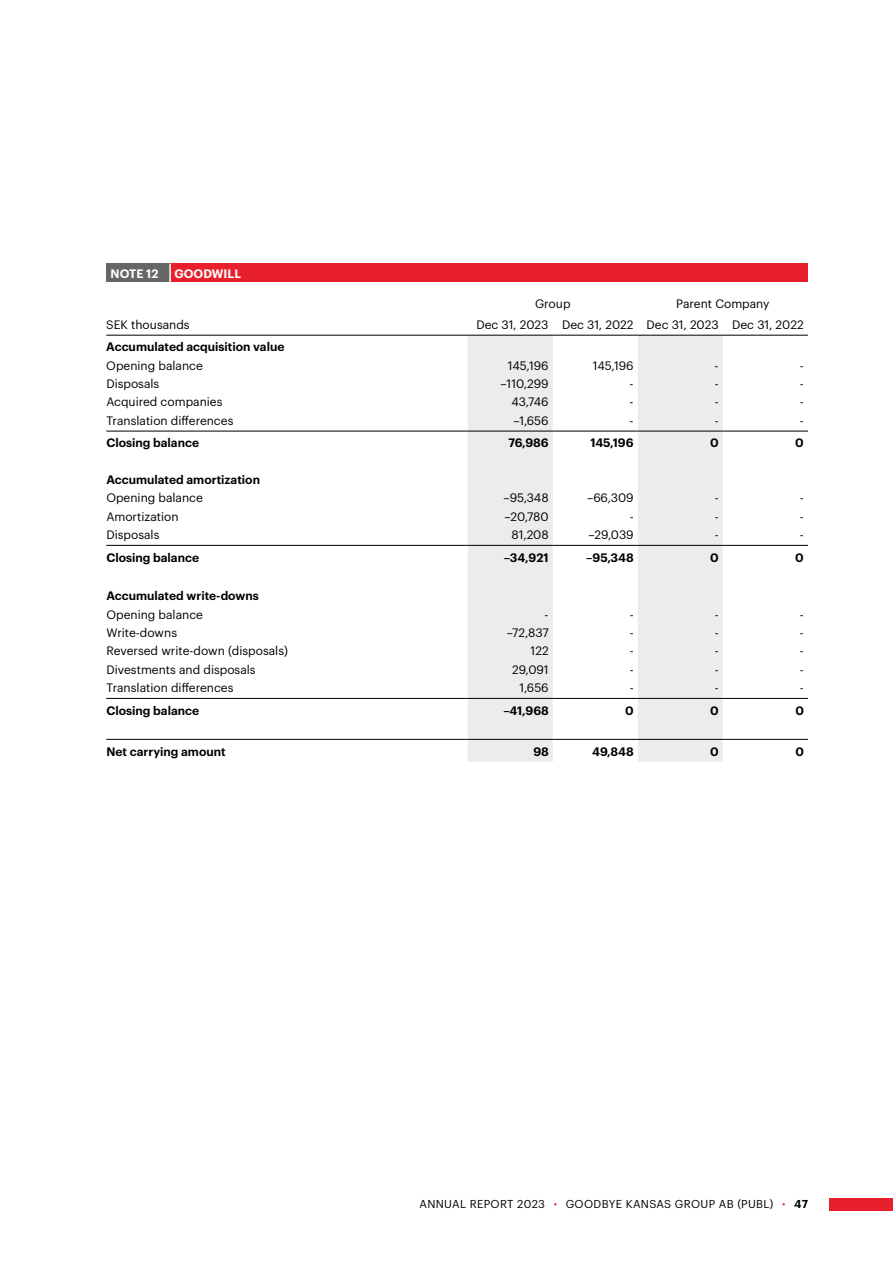
<style>
.page{position:relative;width:893px;height:1263px;background:#fff}
.page>*{position:absolute;margin:0;border:0;box-sizing:border-box;transform-origin:0 0}
.t1{font:12px "Graphik";color:#000}
.t2{font:600 12px "Graphik";color:#000}
.t3{font:600 12px "Graphik";letter-spacing:.005em;color:#fff}
.t4{font:11.25px "Graphik";letter-spacing:.03em;color:#000}
.s1{font-weight:700;color:#e8202e}
.s2{font-weight:600}
</style>
<div class="page">
<div style="left:829px;top:1198px;width:64px;height:13px;background:#e8202e"></div>
<div style="left:106px;top:264px;width:64px;height:18px;background:#656765"></div>
<div style="left:170px;top:264px;width:638px;height:18px;background:#e8202e"></div>
<svg style="left:169px;top:264px;width:2px;height:18px"></svg>
<svg style="left:468px;top:336px;width:255px;height:426px;fill:#ececec"></svg>
<hr style="left:106px;top:335px;width:362px;height:1px;background:#000">
<hr style="left:468px;top:335px;width:85px;height:1px;background:#000">
<hr style="left:553px;top:335px;width:85px;height:1px;background:#000">
<hr style="left:638px;top:335px;width:85px;height:1px;background:#000">
<hr style="left:723px;top:335px;width:85px;height:1px;background:#000">
<hr style="left:106px;top:431px;width:362px;height:1px;background:#000">
<hr style="left:468px;top:431px;width:85px;height:1px;background:#000">
<hr style="left:553px;top:431px;width:85px;height:1px;background:#000">
<hr style="left:638px;top:431px;width:85px;height:1px;background:#000">
<hr style="left:723px;top:431px;width:85px;height:1px;background:#000">
<hr style="left:106px;top:545px;width:362px;height:1px;background:#000">
<hr style="left:106px;top:698px;width:362px;height:1px;background:#000">
<hr style="left:106px;top:739px;width:362px;height:1px;background:#000">
<hr style="left:468px;top:545px;width:85px;height:1px;background:#000">
<hr style="left:553px;top:545px;width:85px;height:1px;background:#000">
<hr style="left:638px;top:545px;width:85px;height:1px;background:#000">
<hr style="left:723px;top:545px;width:85px;height:1px;background:#000">
<hr style="left:468px;top:698px;width:85px;height:1px;background:#000">
<hr style="left:553px;top:698px;width:85px;height:1px;background:#000">
<hr style="left:638px;top:698px;width:85px;height:1px;background:#000">
<hr style="left:723px;top:698px;width:85px;height:1px;background:#000">
<hr style="left:468px;top:739px;width:85px;height:1px;background:#000">
<hr style="left:553px;top:739px;width:85px;height:1px;background:#000">
<hr style="left:638px;top:739px;width:85px;height:1px;background:#000">
<hr style="left:723px;top:739px;width:85px;height:1px;background:#000">
<p class="t3" style="left:111px;top:264px;width:50px">NOTE 12</p>
<p class="t3" style="left:174px;top:264px;width:68px">GOODWILL</p>
<p class="t1" style="left:535px;top:295px;width:37px">Group</p>
<p class="t1" style="left:676px;top:295px;width:95px">Parent Company</p>
<p class="t1" style="left:106px;top:315px;width:85px">SEK thousands</p>
<p class="t1" style="left:476px;top:315px;width:329px">Dec 31, 2023 Dec 31, 2022 Dec 31, 2023 Dec 31, 2022</p>
<p class="t2" style="left:106px;top:338px;width:180px">Accumulated acquisition value</p>
<p class="t1" style="left:106px;top:356px;width:98px">Opening balance</p>
<p class="t1" style="left:508px;top:356px;width:42px">145,196</p>
<p class="t1" style="left:593px;top:356px;width:42px">145,196</p>
<p class="t1" style="left:715px;top:356px;width:6px">-</p>
<p class="t1" style="left:800px;top:356px;width:6px">-</p>
<p class="t1" style="left:106px;top:375px;width:55px">Disposals</p>
<p class="t1" style="left:501px;top:375px;width:50px">–110,299</p>
<p class="t1" style="left:630px;top:375px;width:6px">-</p>
<p class="t1" style="left:715px;top:375px;width:6px">-</p>
<p class="t1" style="left:800px;top:375px;width:6px">-</p>
<p class="t1" style="left:106px;top:393px;width:118px">Acquired companies</p>
<p class="t1" style="left:511px;top:393px;width:39px">43,746</p>
<p class="t1" style="left:630px;top:393px;width:6px">-</p>
<p class="t1" style="left:715px;top:393px;width:6px">-</p>
<p class="t1" style="left:800px;top:393px;width:6px">-</p>
<p class="t1" style="left:106px;top:411px;width:129px">Translation differences</p>
<p class="t1" style="left:513px;top:411px;width:37px">–1,656</p>
<p class="t1" style="left:630px;top:411px;width:6px">-</p>
<p class="t1" style="left:715px;top:411px;width:6px">-</p>
<p class="t1" style="left:800px;top:411px;width:6px">-</p>
<p class="t2" style="left:106px;top:434px;width:94px">Closing balance</p>
<p class="t2" style="left:508px;top:434px;width:42px">76,986</p>
<p class="t2" style="left:590px;top:434px;width:45px">145,196</p>
<p class="t2" style="left:710px;top:434px;width:10px">0</p>
<p class="t2" style="left:795px;top:434px;width:10px">0</p>
<p class="t2" style="left:106px;top:470px;width:155px">Accumulated amortization</p>
<p class="t1" style="left:106px;top:489px;width:98px">Opening balance</p>
<p class="t1" style="left:503px;top:489px;width:47px">–95,348</p>
<p class="t1" style="left:587px;top:489px;width:48px">–66,309</p>
<p class="t1" style="left:715px;top:489px;width:6px">-</p>
<p class="t1" style="left:800px;top:489px;width:6px">-</p>
<p class="t1" style="left:106px;top:507px;width:74px">Amortization</p>
<p class="t1" style="left:504px;top:507px;width:46px">–20,780</p>
<p class="t1" style="left:630px;top:507px;width:6px">-</p>
<p class="t1" style="left:715px;top:507px;width:6px">-</p>
<p class="t1" style="left:800px;top:507px;width:6px">-</p>
<p class="t1" style="left:106px;top:526px;width:55px">Disposals</p>
<p class="t1" style="left:511px;top:526px;width:39px">81,208</p>
<p class="t1" style="left:588px;top:526px;width:47px">–29,039</p>
<p class="t1" style="left:715px;top:526px;width:6px">-</p>
<p class="t1" style="left:800px;top:526px;width:6px">-</p>
<p class="t2" style="left:106px;top:548px;width:94px">Closing balance</p>
<p class="t2" style="left:504px;top:548px;width:46px">–34,921</p>
<p class="t2" style="left:586px;top:548px;width:49px">–95,348</p>
<p class="t2" style="left:710px;top:548px;width:10px">0</p>
<p class="t2" style="left:795px;top:548px;width:10px">0</p>
<p class="t2" style="left:106px;top:587px;width:154px">Accumulated write-downs</p>
<p class="t1" style="left:106px;top:605px;width:98px">Opening balance</p>
<p class="t1" style="left:545px;top:605px;width:6px">-</p>
<p class="t1" style="left:630px;top:605px;width:6px">-</p>
<p class="t1" style="left:715px;top:605px;width:6px">-</p>
<p class="t1" style="left:800px;top:605px;width:6px">-</p>
<p class="t1" style="left:106px;top:624px;width:72px">Write-downs</p>
<p class="t1" style="left:507px;top:624px;width:43px">–72,837</p>
<p class="t1" style="left:630px;top:624px;width:6px">-</p>
<p class="t1" style="left:715px;top:624px;width:6px">-</p>
<p class="t1" style="left:800px;top:624px;width:6px">-</p>
<p class="t1" style="left:106px;top:642px;width:183px">Reversed write-down (disposals)</p>
<p class="t1" style="left:531px;top:642px;width:20px">122</p>
<p class="t1" style="left:630px;top:642px;width:6px">-</p>
<p class="t1" style="left:715px;top:642px;width:6px">-</p>
<p class="t1" style="left:800px;top:642px;width:6px">-</p>
<p class="t1" style="left:106px;top:660px;width:151px">Divestments and disposals</p>
<p class="t1" style="left:512px;top:660px;width:38px">29,091</p>
<p class="t1" style="left:630px;top:660px;width:6px">-</p>
<p class="t1" style="left:715px;top:660px;width:6px">-</p>
<p class="t1" style="left:800px;top:660px;width:6px">-</p>
<p class="t1" style="left:106px;top:679px;width:129px">Translation differences</p>
<p class="t1" style="left:520px;top:679px;width:31px">1,656</p>
<p class="t1" style="left:630px;top:679px;width:6px">-</p>
<p class="t1" style="left:715px;top:679px;width:6px">-</p>
<p class="t1" style="left:800px;top:679px;width:6px">-</p>
<p class="t2" style="left:106px;top:701px;width:94px">Closing balance</p>
<p class="t2" style="left:503px;top:701px;width:47px">–41,968</p>
<p class="t2" style="left:625px;top:701px;width:10px">0</p>
<p class="t2" style="left:710px;top:701px;width:10px">0</p>
<p class="t2" style="left:795px;top:701px;width:10px">0</p>
<p class="t2" style="left:106px;top:742px;width:121px">Net carrying amount</p>
<p class="t2" style="left:533px;top:742px;width:17px">98</p>
<p class="t2" style="left:592px;top:742px;width:43px">49,848</p>
<p class="t2" style="left:710px;top:742px;width:10px">0</p>
<p class="t2" style="left:795px;top:742px;width:10px">0</p>
<p class="t4" style="left:419px;top:1196px;width:390px">ANNUAL REPORT 2023 <span class="s1">·</span> GOODBYE KANSAS GROUP AB (PUBL) <span class="s1">·</span> <span class="s2">47</span></p>
</div>
